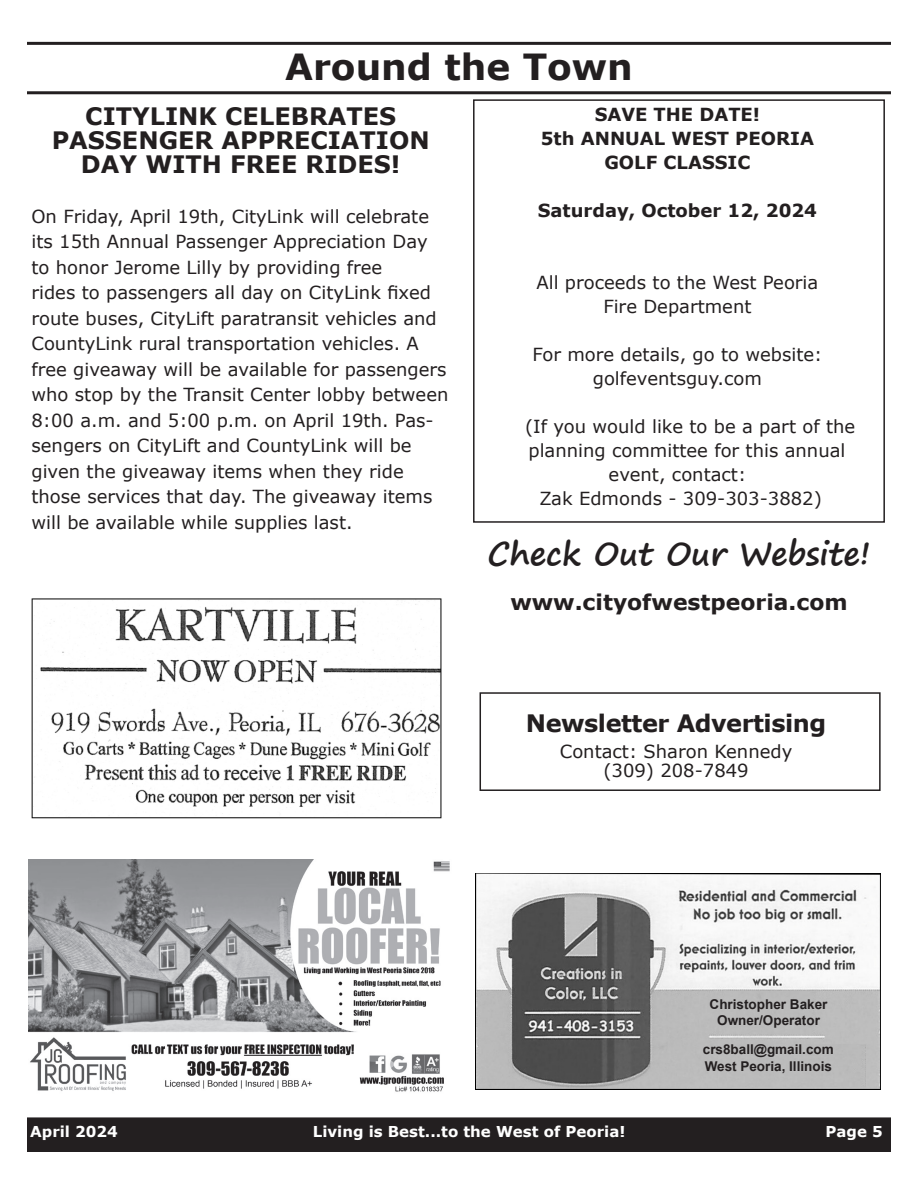
<style>
.page{position:relative;width:918px;height:1188px;background:#fff}
.page>*{position:absolute;margin:0;border:0;box-sizing:border-box;transform-origin:0 0}
.t1{font:700 36px "Verdana";color:#231f20}
.t2{font:700 31.5px "Segoe Print";color:#231f20}
.t3{font:700 24px/24px "Verdana";color:#231f20;text-align:center}
.t4{font:700 24px "Verdana";letter-spacing:-.02em;color:#231f20}
.t5{font:700 21.6px "Verdana";color:#231f20}
.t6{font:18px/25.5px "Verdana";color:#231f20}
.t7{font:700 18px "Verdana";color:#231f20}
.t8{font:700 15px "Verdana";color:#fff}
.t9{font:700 13.5px "Arial";color:#231f20}
</style>
<div class="page">
<div style="left:28px;top:1118px;width:862px;height:33px;background:#231f20"></div>
<div style="left:27px;top:1117px;width:864px;height:35px;border:2px solid #231f20"></div>
<hr style="left:27px;top:42px;width:864px;height:3px;background:#231f20">
<hr style="left:27px;top:91px;width:864px;height:3px;background:#231f20">
<img style="left:476px;top:874px;width:405px;height:216px">
<div style="left:725px;top:991px;width:90px;height:42px;background:#bbb"></div>
<div style="left:718px;top:1044px;width:56px;height:42px;background:#bbb"></div>
<div style="left:774px;top:1044px;width:91px;height:42px;background:#bbb"></div>
<img style="left:28px;top:860px;width:422px;height:232px">
<div style="left:473px;top:99px;width:412px;height:424px;border:2px solid #231f20"></div>
<img style="left:31px;top:598px;width:411px;height:221px">
<div style="left:480px;top:692px;width:401px;height:99px;border:2px solid #231f20"></div>
<p class="t1" style="left:285px;top:44px;width:349px">Around the Town</p>
<p class="t3" style="left:85px;top:105px;width:312px">CITYLINK CELEBRATES</p>
<p class="t3" style="left:52px;top:129px;width:380px">PASSENGER APPRECIATION<br>DAY WITH FREE RIDES!</p>
<p class="t6" style="left:32px;top:204px;width:399px;text-align:justify">On Friday, April 19th, CityLink will celebrate its 15th Annual Passenger Appreciation Day to honor Jerome Lilly by providing free</p>
<p class="t6" style="left:32px;top:280px;width:418px">rides to passengers all day on CityLink fixed route buses, CityLift paratransit vehicles and CountyLink rural transportation vehicles. A free giveaway will be available for passengers who stop by the Transit Center lobby between 8:00 a.m. and 5:00 p.m. on April 19th. Pas&shy;sengers on CityLift and CountyLink will be given the giveaway items when they ride those services that day. The giveaway items will be available while supplies last.</p>
<p class="t7" style="left:595px;top:102px;width:167px">SAVE THE DATE!</p>
<p class="t7" style="left:541px;top:126px;width:275px">5th ANNUAL WEST PEORIA</p>
<p class="t7" style="left:604px;top:150px;width:148px">GOLF CLASSIC</p>
<p class="t7" style="left:538px;top:198px;width:281px">Saturday, October 12, 2024</p>
<p class="t6" style="left:536px;top:270px;width:283px">All proceeds to the West Peoria</p>
<p class="t6" style="left:603px;top:294px;width:150px">Fire Department</p>
<p class="t6" style="left:533px;top:342px;width:291px">For more details, go to website:</p>
<p class="t6" style="left:593px;top:366px;width:171px">golfeventsguy.com</p>
<p class="t6" style="left:525px;top:414px;width:332px">(If you would like to be a part of the</p>
<p class="t6" style="left:609px;top:438px;width:238px;line-height:24px;text-indent:-80px">planning committee for this annual event, contact:</p>
<p class="t6" style="left:539px;top:486px;width:284px">Zak Edmonds - 309-303-3882)</p>
<p class="t2" style="left:488px;top:525px;width:384px">Check Out Our Website!</p>
<p class="t5" style="left:510px;top:588px;width:339px">www.cityofwestpeoria.com</p>
<p class="t4" style="left:526px;top:708px;width:302px">Newsletter Advertising</p>
<p class="t6" style="left:560px;top:739px;width:234px">Contact: Sharon Kennedy</p>
<p class="t6" style="left:603px;top:758px;width:147px">(309) 208-7849</p>
<p class="t9" style="left:710px;top:995px;width:119px">Christopher Baker</p>
<p class="t9" style="left:717px;top:1011px;width:104px">Owner/Operator</p>
<p class="t9" style="left:703px;top:1041px;width:132px">crs8ball@gmail.com</p>
<p class="t9" style="left:705px;top:1057px;width:129px">West Peoria, Illinois</p>
<p class="t8" style="left:30px;top:1121px;width:89px">April 2024</p>
<p class="t8" style="left:313px;top:1121px;width:314px">Living is Best...to the West of Peoria!</p>
<p class="t8" style="left:826px;top:1121px;width:59px">Page 5</p>
</div>
